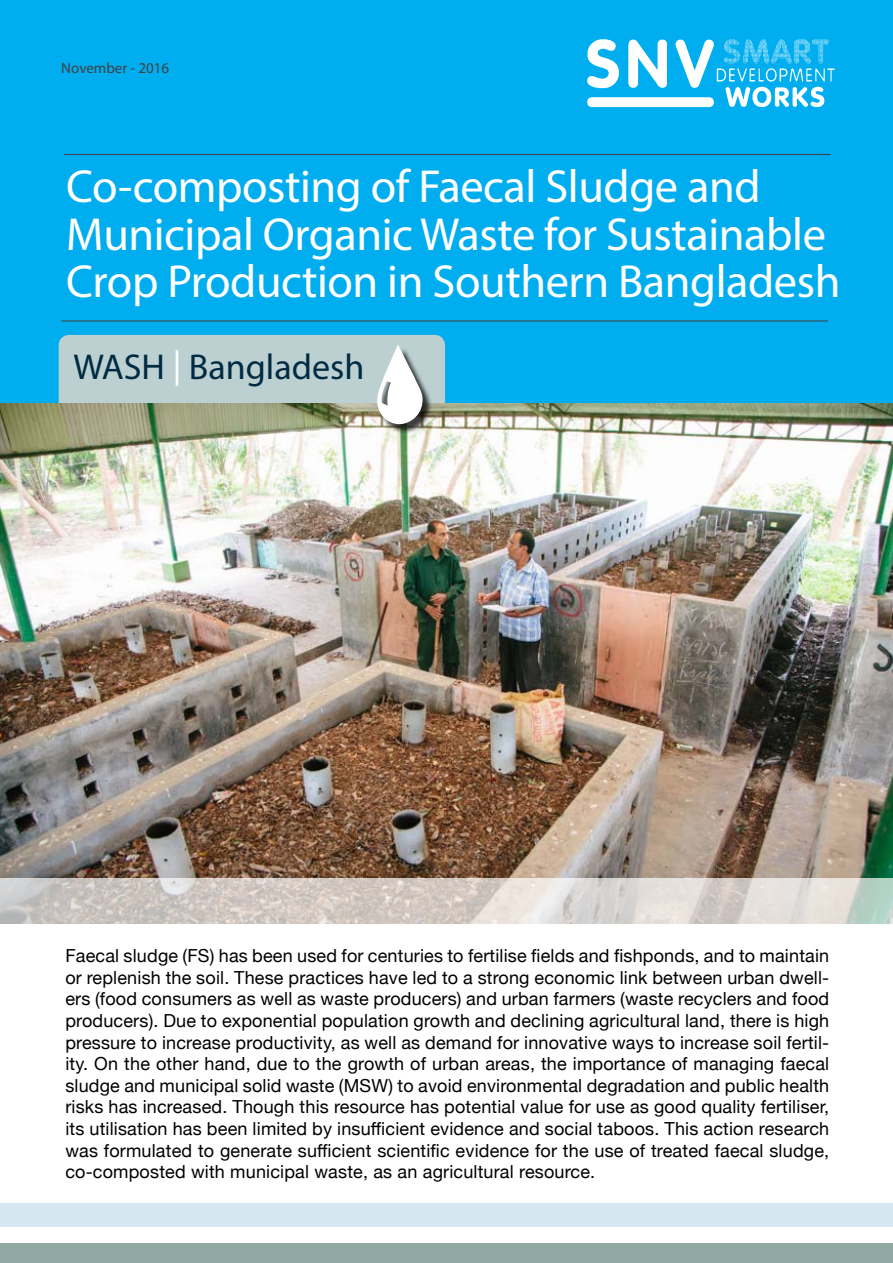
<style>
.page{position:relative;width:893px;height:1263px;background:#fff}
.page>*{position:absolute;margin:0;border:0;box-sizing:border-box;transform-origin:0 0}
.t1{font:46.5px/48px "Myriad Pro";letter-spacing:-.01em;color:#fff}
.t2{font:36px "Myriad Pro";color:#002b42}
.t3{font:18px/21.6px "Helvetica Neue";letter-spacing:.01em;color:#000;text-align:justify}
.t4{font:15px "Myriad Pro";color:#414042}
.s1{color:#fff}
</style>
<div class="page">
<div style="left:0;top:0;width:893px;height:407px;background:#00aeef"></div>
<div style="left:59px;top:335px;width:386px;height:93px;background:#bcd0d1;border-radius:11px"></div>
<div style="left:0;top:1244px;width:893px;height:19px;background:#92a9a3"></div>
<div style="left:0;top:1203px;width:893px;height:24px;background:#d5e7f0"></div>
<img style="left:0;top:404px;width:893px;height:474px">
<svg style="left:0;top:878px;width:893px;height:46px;background:#d5d0cb"></svg>
<hr style="left:61px;top:321px;width:767px;height:1px;background:#414042">
<hr style="left:64px;top:154px;width:766px;height:1px;background:#414042">
<img style="left:587px;top:39px;width:248px;height:69px">
<div style="left:378px;top:346px;width:55px;height:89px;background:#000;opacity:.75"></div>
<svg style="left:376px;top:345px;width:48px;height:79px"></svg>
<p class="t4" style="left:61px;top:59px;width:109px">November - 2016</p>
<h1 class="t1" style="left:66px;top:161px;width:776px">Co-composting of Faecal Sludge and<br>Municipal Organic Waste for Sustainable<br>Crop Production in Southern Bangladesh</h1>
<h2 class="t2" style="left:73px;top:344px;width:292px">WASH <span class="s1">|</span> Bangladesh</h2>
<p class="t3" style="left:65px;top:946px;width:765px">Faecal sludge (FS) has been used for centuries to fertilise fields and fishponds, and to maintain or replenish the soil. These practices have led to a strong economic link between urban dwell&shy;ers (food consumers as well as waste producers) and urban farmers (waste recyclers and food producers). Due to exponential population growth and declining agricultural land, there is high pressure to increase productivity, as well as demand for innovative ways to increase soil fertil&shy;ity. On the other hand, due to the growth of urban areas, the importance of managing faecal sludge and municipal solid waste (MSW) to avoid environmental degradation and public health risks has increased. Though this resource has potential value for use as good quality fertiliser, its utilisation has been limited by insufficient evidence and social taboos. This action research was formulated to generate sufficient scientific evidence for the use of treated faecal sludge, co-composted with municipal waste, as an agricultural resource.</p>
</div>
